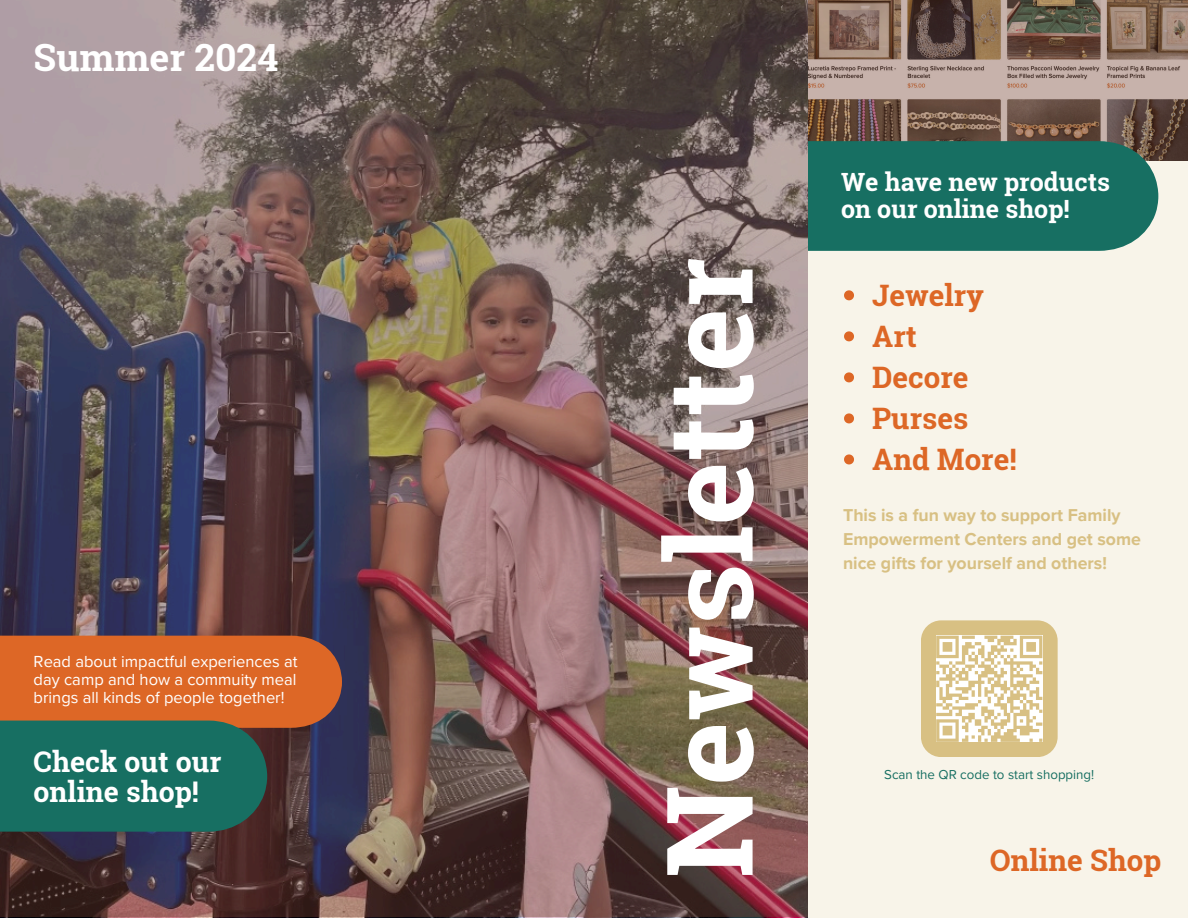
<style>
.page{position:relative;width:1188px;height:918px;background:#fff}
.page>*{position:absolute;margin:0;border:0;box-sizing:border-box;transform-origin:0 0}
.t1{font:700 120px "Roboto Slab";color:#fff}
.t2{font:700 37.5px "Roboto Slab";color:#fff}
.t3{font:700 29.55px "Roboto Slab";color:#dd6726}
.t4{font:700 28.5px/30.3px "Roboto Slab";color:#fff}
.t5{font:700 25.2px/26.5px "Roboto Slab";color:#fff}
.t6{font:700 17.7px/24.5px "Proxima Nova";color:#d8c083}
.t7{font:16.5px/18px "Proxima Nova";color:#fff;text-align:justify}
.t8{font:13.35px "Proxima Nova";color:#176f62}
</style>
<div class="page">
<div style="left:791px;top:160px;width:397px;height:758px;background:#f8f4e9"></div>
<div style="left:921px;top:620px;width:137px;height:137px;background:#d8c083;border-radius:20px"></div>
<svg style="left:936px;top:636px;width:106px;height:106px"></svg>
<svg style="left:808px;top:0;width:380px;height:160px;background:#897165"></svg>
<div style="left:808px;top:141px;width:350px;height:110px;background:#176f62"></div>
<svg style="left:844px;top:290px;width:10px;height:10px"></svg>
<svg style="left:844px;top:331px;width:10px;height:10px"></svg>
<svg style="left:844px;top:372px;width:10px;height:10px"></svg>
<svg style="left:844px;top:413px;width:10px;height:10px"></svg>
<svg style="left:844px;top:454px;width:10px;height:10px"></svg>
<img style="left:0;top:0;width:808px;height:917px">
<svg style="left:0;top:636px;width:342px;height:196px;background:#726243"></svg>
<p class="t2" style="left:34px;top:32px;width:246px">Summer 2024</p>
<p class="t7" style="left:34px;top:653px;width:265px">Read about impactful experiences at day camp and how a commuity meal brings all kinds of people together!</p>
<p class="t4" style="left:34px;top:745px;width:189px">Check out our online shop!</p>
<h6 class="t1" style="left:627px;top:878px;width:622px;rotate:-90deg">Newsletter</h6>
<h2 class="t5" style="left:841px;top:168px;width:270px">We have new products on our online shop!</h2>
<p class="t3" style="left:872px;top:275px;width:113px">Jewelry</p>
<h3 class="t3" style="left:872px;top:316px;width:46px">Art</h3>
<h1 class="t3" style="left:872px;top:357px;width:98px">Decore</h1>
<p class="t3" style="left:872px;top:398px;width:98px">Purses</p>
<h5 class="t3" style="left:872px;top:439px;width:146px">And More!</h5>
<p class="t6" style="left:843px;top:503px;width:299px">This is a fun way to support Family<br>Empowerment Centers and get some nice gifts for yourself and others!</p>
<p class="t8" style="left:884px;top:767px;width:212px">Scan the QR code to start shopping!</p>
<p class="t3" style="left:990px;top:840px;width:173px">Online Shop</p>
</div>
